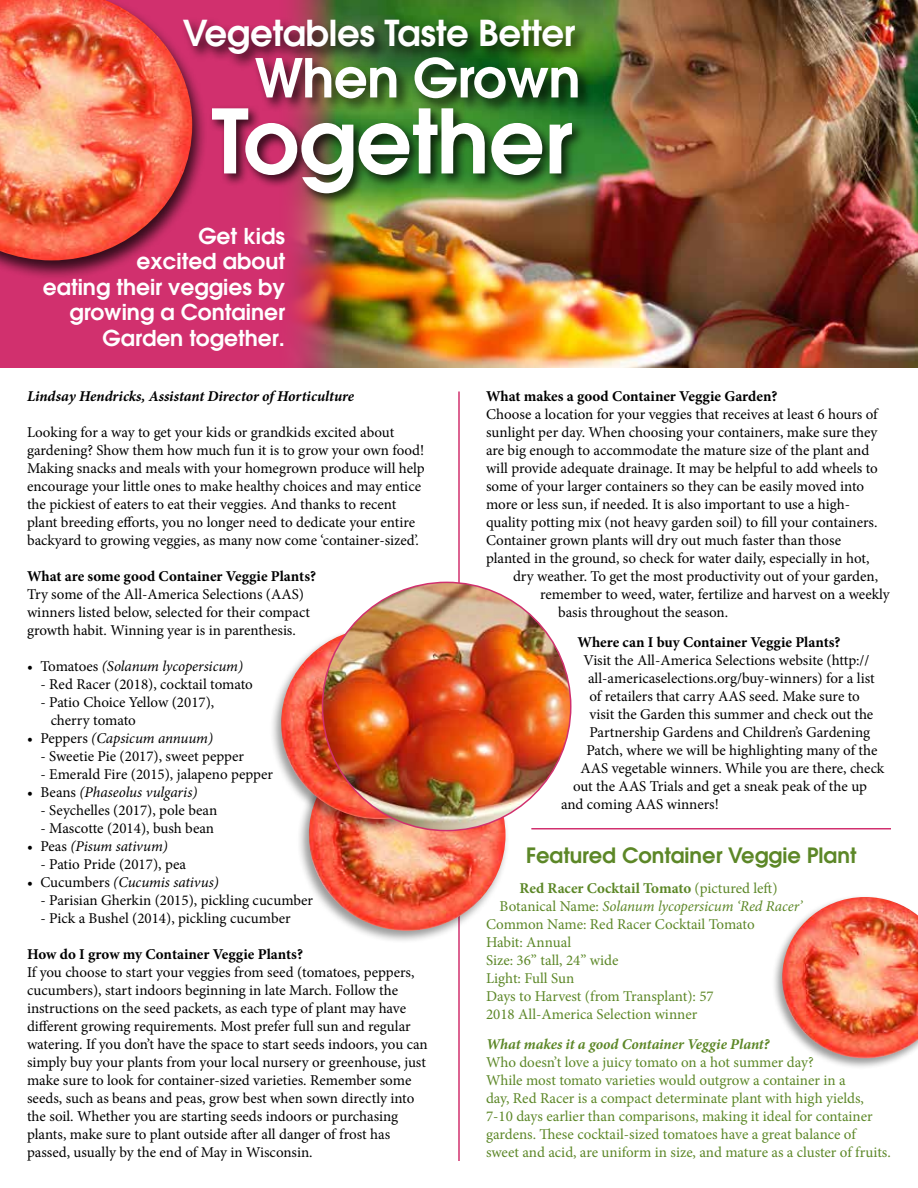
<style>
.page{position:relative;width:918px;height:1188px;background:#fff}
.page>*{position:absolute;margin:0;border:0;box-sizing:border-box;transform-origin:0 0}
.t1{font:600 88.05px "Avant Garde";letter-spacing:-.01em;color:#fff}
.t2{font:600 53.25px "Avant Garde";letter-spacing:-.01em;color:#fff}
.t3{font:600 35.55px "Avant Garde";letter-spacing:-.01em;color:#fff}
.t4{font:600 21.75px/25.5px "Avant Garde";color:#fff;text-align:right}
.t5{font:600 21px "Avant Garde";color:#5c8727}
.t6{font:15px/18px "Minion Pro";color:#000}
.t7{font:15px/18px "Minion Pro";color:#5c8727}
.t8{font:700 15px "Minion Pro";color:#000}
.t9{font:italic 15px "Minion Pro";letter-spacing:-.005em;color:#000}
.t10{font:italic 700 15px "Minion Pro";letter-spacing:-.005em;color:#000}
.t11{font:italic 15px "Minion Pro";letter-spacing:-.005em;color:#5c8727}
.t12{font:italic 700 15px "Minion Pro";letter-spacing:-.005em;color:#5c8727}
.t13{font:700 15px "Minion Pro";color:#5c8727}
.s1{font-style:normal}
.s2{font-weight:400}
</style>
<div class="page">
<div style="left:772px;top:894px;width:146px;height:176px;background:#000;opacity:.4"></div>
<img style="left:782px;top:897px;width:136px;height:161px">
<div style="left:0;top:0;width:378px;height:367px;background:#d1306e"></div>
<img style="left:292px;top:0;width:626px;height:367px">
<hr style="left:458px;top:392px;width:2px;height:769px;background:#d1306e">
<div style="left:297px;top:737px;width:212px;height:207px;background:#000;opacity:.4"></div>
<img style="left:309px;top:816px;width:197px;height:115px">
<div style="left:269px;top:625px;width:213px;height:207px;background:#000;opacity:.4"></div>
<img style="left:281px;top:628px;width:111px;height:191px">
<img style="left:322px;top:582px;width:249px;height:249px;border-radius:124px">
<div style="left:0;top:0;width:208px;height:281px;background:#000;opacity:.75"></div>
<img style="left:0;top:0;width:192px;height:260px">
<div style="left:181px;top:16px;width:412px;height:97px;background:#000;opacity:.75"></div>
<div style="left:208px;top:104px;width:378px;height:103px;background:#000;opacity:.75"></div>
<hr style="left:531px;top:828px;width:360px;height:2px;background:#d1306e">
<h3 class="t3" style="left:183px;top:10px;width:394px">Vegetables Taste Better</h3>
<h2 class="t2" style="left:255px;top:43px;width:327px">When Grown</h2>
<h1 class="t1" style="left:211px;top:84px;width:362px">Together</h1>
<h3 class="t4" style="left:43px;top:223px;width:244px">Get kids<br>excited about<br>eating their veggies by growing a Container<br>Garden together.</h3>
<p class="t10" style="left:27px;top:386px;width:329px">Lindsay Hendricks, Assistant Director of Horticulture</p>
<p class="t6" style="left:27px;top:424px;width:399px">Looking for a way to get your kids or grandkids excited about gardening? Show them how much fun it is to grow your own food!<br>Making snacks and meals with your homegrown produce will help encourage your little ones to make healthy choices and may entice the pickiest of eaters to eat their veggies. And thanks to recent plant breeding efforts, you no longer need to dedicate your entire backyard to growing veggies, as many now come ‘container-sized’.</p>
<p class="t8" style="left:27px;top:566px;width:291px">What are some good Container Veggie Plants?</p>
<p class="t6" style="left:27px;top:586px;width:285px">Try some of the All-America Selections (AAS) winners listed below, selected for their compact growth habit. Winning year is in parenthesis.</p>
<p class="t9" style="left:27px;top:656px;width:218px"><span class="s1">• Tomatoes</span> (Solanum lycopersicum)</p>
<p class="t6" style="left:40px;top:676px;width:214px">- Red Racer (2018), cocktail tomato</p>
<p class="t6" style="left:51px;top:694px;width:165px;text-indent:-10px">- Patio Choice Yellow (2017), cherry tomato</p>
<p class="t9" style="left:27px;top:728px;width:188px"><span class="s1">• Peppers</span> (Capsicum annuum)</p>
<p class="t6" style="left:40px;top:748px;width:205px">- Sweetie Pie (2017), sweet pepper</p>
<p class="t6" style="left:40px;top:766px;width:234px">- Emerald Fire (2015), jalapeno pepper</p>
<p class="t9" style="left:27px;top:782px;width:172px"><span class="s1">• Beans</span> (Phaseolus vulgaris)</p>
<p class="t6" style="left:40px;top:802px;width:178px">- Seychelles (2017), pole bean</p>
<p class="t6" style="left:40px;top:820px;width:175px">- Mascotte (2014), bush bean</p>
<p class="t9" style="left:27px;top:836px;width:142px"><span class="s1">• Peas</span> (Pisum sativum)</p>
<p class="t6" style="left:40px;top:856px;width:147px">- Patio Pride (2017), pea</p>
<p class="t9" style="left:27px;top:872px;width:193px"><span class="s1">• Cucumbers</span> (Cucumis sativus)</p>
<p class="t6" style="left:40px;top:892px;width:274px">- Parisian Gherkin (2015), pickling cucumber</p>
<p class="t6" style="left:40px;top:910px;width:252px">- Pick a Bushel (2014), pickling cucumber</p>
<p class="t8" style="left:27px;top:944px;width:277px">How do I grow my Container Veggie Plants?</p>
<p class="t6" style="left:27px;top:964px;width:402px">If you choose to start your veggies from seed (tomatoes, peppers, cucumbers), start indoors beginning in late March. Follow the instructions on the seed packets, as each type of plant may have different growing requirements. Most prefer full sun and regular watering. If you don’t have the space to start seeds indoors, you can simply buy your plants from your local nursery or greenhouse, just make sure to look for container-sized varieties. Remember some seeds, such as beans and peas, grow best when sown directly into the soil. Whether you are starting seeds indoors or purchasing plants, make sure to plant outside after all danger of frost has passed, usually by the end of May in Wisconsin.</p>
<p class="t8" style="left:486px;top:386px;width:293px">What makes a good Container Veggie Garden?</p>
<p class="t6" style="left:486px;top:406px;width:393px">Choose a location for your veggies that receives at least 6 hours of</p>
<p class="t6" style="left:486px;top:424px;width:393px">sunlight per day. When choosing your containers, make sure they</p>
<p class="t6" style="left:486px;top:442px;width:385px">are big enough to accommodate the mature size of the plant and</p>
<p class="t6" style="left:486px;top:460px;width:393px">will provide adequate drainage. It may be helpful to add wheels to</p>
<p class="t6" style="left:486px;top:478px;width:380px">some of your larger containers so they can be easily moved into</p>
<p class="t6" style="left:486px;top:496px;width:366px">more or less sun, if needed. It is also important to use a high-</p>
<p class="t6" style="left:486px;top:514px;width:393px">quality potting mix (not heavy garden soil) to fill your containers.</p>
<p class="t6" style="left:486px;top:532px;width:357px">Container grown plants will dry out much faster than those</p>
<p class="t6" style="left:486px;top:550px;width:385px">planted in the ground, so check for water daily, especially in hot,</p>
<p class="t6" style="left:513px;top:568px;width:367px">dry weather. To get the most productivity out of your garden,</p>
<p class="t6" style="left:540px;top:586px;width:351px">remember to weed, water, fertilize and harvest on a weekly</p>
<p class="t6" style="left:558px;top:604px;width:172px">basis throughout the season.</p>
<p class="t8" style="left:578px;top:632px;width:265px">Where can I buy Container Veggie Plants?</p>
<p class="t6" style="left:584px;top:652px;width:288px">Visit the All-America Selections website (http://</p>
<p class="t6" style="left:588px;top:670px;width:288px">all-americaselections.org/buy-winners) for a list</p>
<p class="t6" style="left:590px;top:688px;width:272px">of retailers that carry AAS seed. Make sure to</p>
<p class="t6" style="left:590px;top:706px;width:285px">visit the Garden this summer and check out the</p>
<p class="t6" style="left:590px;top:724px;width:282px">Partnership Gardens and Children’s Gardening</p>
<p class="t6" style="left:586px;top:742px;width:293px">Patch, where we will be highlighting many of the</p>
<p class="t6" style="left:580px;top:760px;width:305px">AAS vegetable winners. While you are there, check</p>
<p class="t6" style="left:573px;top:778px;width:295px">out the AAS Trials and get a sneak peak of the up</p>
<p class="t6" style="left:561px;top:796px;width:159px">and coming AAS winners!</p>
<h3 class="t5" style="left:526px;top:841px;width:332px">Featured Container Veggie Plant</h3>
<p class="t13" style="left:520px;top:877px;width:260px">Red Racer Cocktail Tomato <span class="s2">(pictured left)</span></p>
<p class="t11" style="left:500px;top:896px;width:304px"><span class="s1">Botanical Name:</span> Solanum lycopersicum ‘Red Racer’</p>
<p class="t7" style="left:486px;top:915px;width:270px">Common Name: Red Racer Cocktail Tomato</p>
<p class="t7" style="left:486px;top:933px;width:87px">Habit: Annual</p>
<p class="t7" style="left:486px;top:951px;width:134px">Size: 36” tall, 24” wide</p>
<p class="t7" style="left:486px;top:969px;width:90px">Light: Full Sun</p>
<p class="t7" style="left:486px;top:987px;width:229px">Days to Harvest (from Transplant): 57</p>
<p class="t7" style="left:486px;top:1005px;width:213px">2018 All-America Selection winner</p>
<p class="t12" style="left:486px;top:1033px;width:285px">What makes it a good Container Veggie Plant?</p>
<p class="t7" style="left:486px;top:1053px;width:406px">Who doesn’t love a juicy tomato on a hot summer day?<br>While most tomato varieties would outgrow a container in a<br>day, Red Racer is a compact determinate plant with high yields, 7-10 days earlier than comparisons, making it ideal for container gardens. These cocktail-sized tomatoes have a great balance of sweet and acid, are uniform in size, and mature as a cluster of fruits.</p>
</div>
